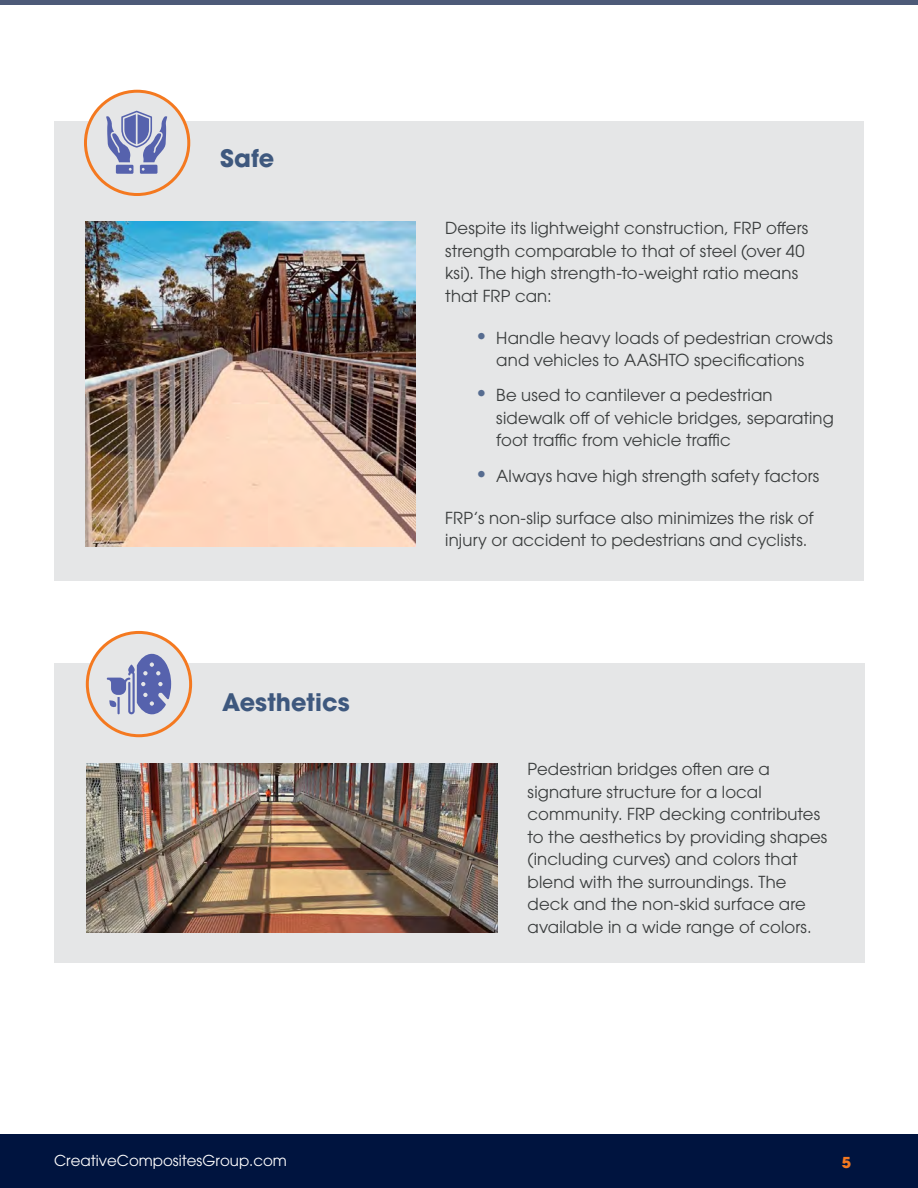
<style>
.page{position:relative;width:918px;height:1188px;background:#fff}
.page>*{position:absolute;margin:0;border:0;box-sizing:border-box;transform-origin:0 0}
.t1{font:700 24px "ITC Avant Garde Pro";color:#3e587e}
.t2{font:16.5px/22.5px "ITC Avant Garde Pro";letter-spacing:.01em;color:#3a3d3d}
.t3{font:15px "ITC Avant Garde Pro";color:#fff}
.t4{font:700 15px "ITC Avant Garde Std";color:#f47920}
.s1{font-size:21px;color:#566c90}
</style>
<div class="page">
<div style="left:0;top:1134px;width:918px;height:54px;background:#00143f"></div>
<hr style="left:0;top:0;width:918px;height:4px;background:#4d5a78">
<div style="left:54px;top:122px;width:810px;height:459px;background:#e5e6e7"></div>
<div style="left:85px;top:91px;width:104px;height:104px;background:#e5e6e7;border-radius:50%"></div>
<div style="left:84px;top:90px;width:106px;height:106px;border:3px solid #f47920;border-radius:50%"></div>
<svg style="left:106px;top:111px;width:61px;height:63px"></svg>
<img style="left:85px;top:222px;width:330px;height:324px">
<div style="left:54px;top:663px;width:810px;height:300px;background:#e5e6e7"></div>
<div style="left:87px;top:632px;width:104px;height:104px;background:#e5e6e7;border-radius:50%"></div>
<div style="left:86px;top:631px;width:106px;height:106px;border:3px solid #f47920;border-radius:50%"></div>
<svg style="left:106px;top:654px;width:65px;height:61px"></svg>
<img style="left:87px;top:763px;width:411px;height:170px">
<h1 class="t1" style="left:220px;top:142px;width:56px">Safe</h1>
<h1 class="t1" style="left:222px;top:686px;width:129px">Aesthetics</h1>
<p class="t2" style="left:445px;top:217px;width:365px">Despite its lightweight construction, FRP offers strength comparable to that of steel (over 40 ksi). The high strength-to-weight ratio means that FRP can:</p>
<p class="t2" style="left:475px;top:326px;width:359px;text-align:center"><span class="s1">•</span> Handle heavy loads of pedestrian crowds and vehicles to AASHTO specifications</p>
<p class="t2" style="left:496px;top:384px;width:339px;text-indent:-21px"><span class="s1">•</span> Be used to cantilever a pedestrian sidewalk off of vehicle bridges, separating foot traffic from vehicle traffic</p>
<p class="t2" style="left:475px;top:464px;width:346px"><span class="s1">•</span> Always have high strength safety factors</p>
<p class="t2" style="left:445px;top:506px;width:370px">FRP’s non-slip surface also minimizes the risk of injury or accident to pedestrians and cyclists.</p>
<p class="t2" style="left:528px;top:758px;width:301px">Pedestrian bridges often are a signature structure for a local community. FRP decking contributes to the aesthetics by providing shapes (including curves) and colors that blend with the surroundings. The deck and the non-skid surface are available in a wide range of colors.</p>
<p class="t3" style="left:54px;top:1151px;width:234px">CreativeCompositesGroup.com</p>
<p class="t4" style="left:842px;top:1152px;width:11px">5</p>
</div>
